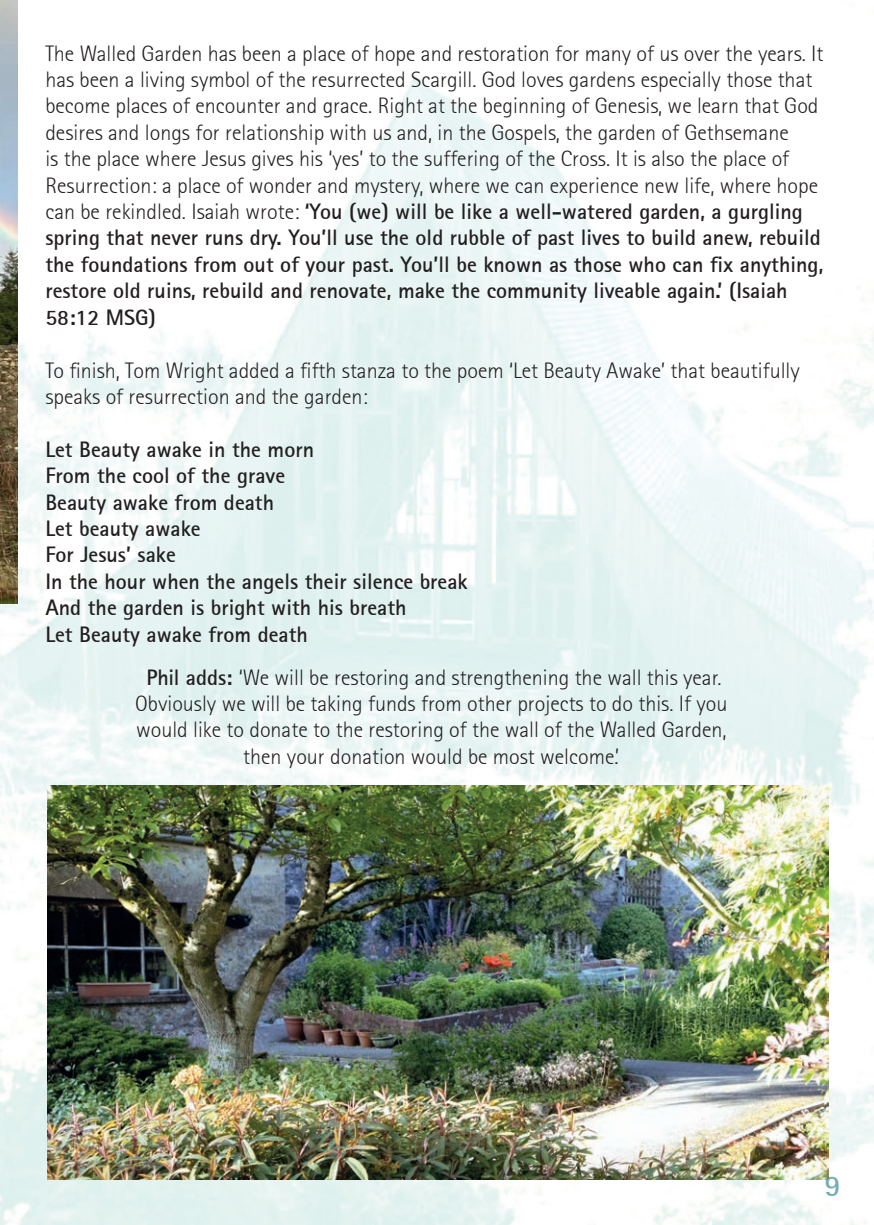
<style>
.page{position:relative;width:874px;height:1225px;background:#fff}
.page>*{position:absolute;margin:0;border:0;box-sizing:border-box;transform-origin:0 0}
.My_paragraph_setting{font:700 30px "Rotis Sans Serif";color:#72aeb6}
.Momentum{font:300 22px/26.4px "Rotis Sans Serif";color:#231f20}
.My_paragraph_setting-2{font:300 22px/26.4px "Rotis Sans Serif";color:#231f20;text-align:center}
.Momentum-2{font:700 22px "Rotis Sans Serif";color:#231f20}
.s1{font-weight:700}
</style>
<div class="page">
<img style="left:0;top:0;width:873px;height:1225px">
<img style="left:0;top:0;width:17px;height:604px">
<img style="left:48px;top:785px;width:780px;height:394px">
<p class="Momentum" style="left:45px;top:40px;width:779px">The Walled Garden has been a place of hope and restoration for many of us over the years. It has been a living symbol of the resurrected Scargill. God loves gardens especially those that become places of encounter and grace. Right at the beginning of Genesis, we learn that God desires and longs for relationship with us and, in the Gospels, the garden of Gethsemane<br>is the place where Jesus gives his ‘yes’ to the suffering of the Cross. It is also the place of Resurrection: a place of wonder and mystery, where we can experience new life, where hope can be rekindled. Isaiah wrote: <span class="s1">‘You (we) will be like a well-watered garden, a gurgling spring that never runs dry. You’ll use the old rubble of past lives to build anew, rebuild the foundations from out of your past. You’ll be known as those who can fix anything, restore old ruins, rebuild and renovate, make the community liveable again.’ (Isaiah 58:12 MSG)</span></p>
<p class="Momentum" style="left:45px;top:357px;width:755px">To finish, Tom Wright added a fifth stanza to the poem ‘Let Beauty Awake’ that beautifully speaks of resurrection and the garden:</p>
<p class="Momentum-2" style="left:45px;top:435px;width:270px">Let Beauty awake in the morn</p>
<p class="Momentum-2" style="left:45px;top:462px;width:241px">From the cool of the grave</p>
<p class="Momentum-2" style="left:45px;top:488px;width:230px">Beauty awake from death</p>
<p class="Momentum-2" style="left:45px;top:514px;width:157px">Let beauty awake</p>
<p class="Momentum-2" style="left:45px;top:541px;width:132px">For Jesus’ sake</p>
<p class="Momentum-2" style="left:45px;top:567px;width:423px">In the hour when the angels their silence break</p>
<p class="Momentum-2" style="left:45px;top:594px;width:362px">And the garden is bright with his breath</p>
<p class="Momentum-2" style="left:45px;top:620px;width:264px">Let Beauty awake from death</p>
<p class="My_paragraph_setting-2" style="left:135px;top:664px;width:593px"><span class="s1">Phil adds:</span> ‘We will be restoring and strengthening the wall this year.<br>Obviously we will be taking funds from other projects to do this. If you would like to donate to the restoring of the wall of the Walled Garden, then your donation would be most welcome.’</p>
<p class="My_paragraph_setting" style="left:823px;top:1167px;width:18px">9</p>
</div>
